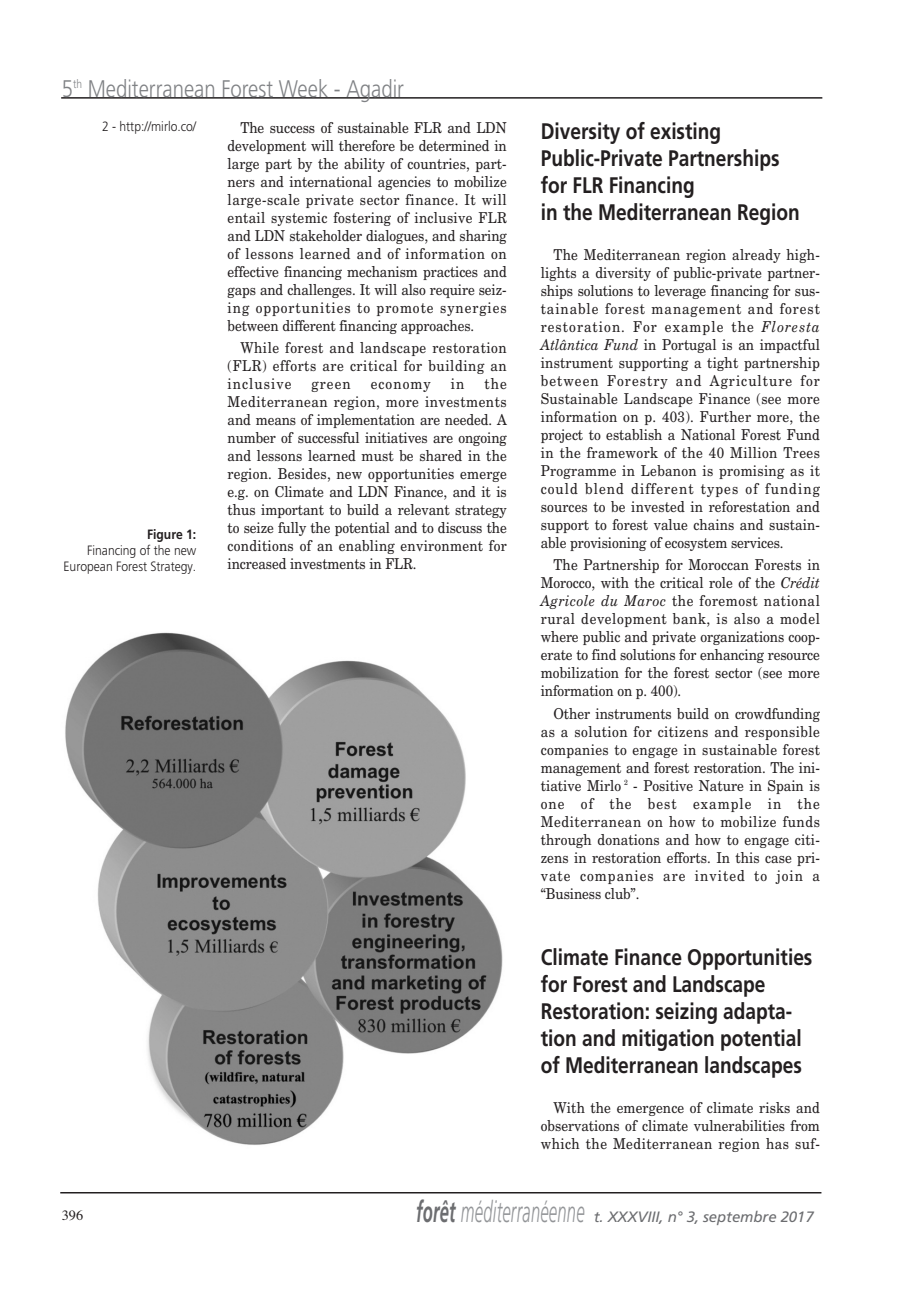
<style>
.page{position:relative;width:920px;height:1290px;background:#fff}
.page>*{position:absolute;margin:0;border:0;box-sizing:border-box;transform-origin:0 0}
.t1{font:300 24px "Frutiger";color:#808285;scale:.85 1}
.t2{font:700 22.5px/27px "Frutiger";color:#231f20;scale:.85 1}
.t3{font:15px/18px "New Century Schlbk";letter-spacing:.005em;color:#231f20;text-align:justify;scale:.9 1}
.t4{font:italic 15px "Frutiger";letter-spacing:-.005em;color:#6c6d70}
.t5{font:15px "New Century Schlbk";letter-spacing:.08em;color:#231f20;scale:.9 1}
.t6{font:14.25px "Times";color:#231f20}
.t7{font:300 13.5px/16.2px "Frutiger";color:#231f20;text-align:right;scale:.9 1}
.t8{font:700 13.5px "Frutiger";color:#231f20;scale:.9 1}
.s1{font-style:italic}
.s2{font-weight:700;font-size:29.7px}
.s3{font-weight:300;font-size:29.7px;color:#939598}
</style>
<div class="page">
<hr style="left:60px;top:1192px;width:761px;height:1px;background:#231f20">
<hr style="left:61px;top:97px;width:761px;height:2px;background:#231f20">
<img style="left:65px;top:632px;width:438px;height:513px">
<h1 class="t1" style="left:62px;top:75px;width:404px">5<sup>th</sup> Mediterranean Forest Week - Agadir</h1>
<p class="t3" style="left:228px;top:118px;width:312px;text-indent:13px">The success of sustainable FLR and LDN development will therefore be determined in large part by the ability of countries, part&shy;ners and international agencies to mobilize large-scale private sector finance. It will entail systemic fostering of inclusive FLR and LDN stakeholder dialogues, and sharing of lessons learned and of information on effective financing mechanism practices and gaps and challenges. It will also require seiz&shy;ing opportunities to promote synergies between different financing approaches.</p>
<p class="t3" style="left:228px;top:338px;width:312px;text-indent:13px">While forest and landscape restoration (FLR) efforts are critical for building an inclusive</p>
<p class="t7" style="left:102px;top:118px;width:106px">2 - http://mirlo.co/</p>
<p class="t3" style="left:228px;top:374px;width:312px;text-indent:257px">the Mediterranean region, more investments and means of implementation are needed. A number of successful initiatives are ongoing and lessons learned must be shared in the region. Besides, new opportunities emerge e.g. on Climate and LDN Finance, and it is thus important to build a relevant strategy to seize fully the potential and to discuss the conditions of an enabling environment for increased investments in FLR.</p>
<p class="t3" style="left:312px;top:374px;width:45px">green</p>
<p class="t5" style="left:371px;top:374px;width:68px">economy</p>
<p class="t3" style="left:451px;top:374px;width:17px">in</p>
<p class="t8" style="left:147px;top:526px;width:56px">Figure 1:</p>
<p class="t7" style="left:64px;top:542px;width:149px">Financing of the new<br>European Forest Strategy.</p>
<h2 class="t2" style="left:541px;top:117px;width:306px">Diversity of existing<br>Public-Private Partnerships for FLR Financing<br>in the Mediterranean Region</h2>
<p class="t3" style="left:541px;top:245px;width:312px;text-indent:13px">The Mediterranean region already high&shy;lights a diversity of public-private partner&shy;ships solutions to leverage financing for sus&shy;tainable forest management and forest restoration. For example the <span class="s1">Floresta Atlântica Fund</span> in Portugal is an impactful instrument supporting a tight partnership between Forestry and Agriculture for Sustainable Landscape Finance (see more information on p. 403). Further more, the project to establish a National Forest Fund in the framework of the 40 Million Trees Programme in Lebanon is promising as it could blend different types of funding sources to be invested in reforestation and support to forest value chains and sustain&shy;able provisioning of ecosystem services.</p>
<p class="t3" style="left:541px;top:556px;width:312px;text-indent:13px">The Partnership for Moroccan Forests in Morocco, with the critical role of the <span class="s1">Crédit Agricole du Maroc</span> the foremost national rural development bank, is also a model where public and private organizations coop&shy;erate to find solutions for enhancing resource mobilization for the forest sector (see more information on p. 400).</p>
<p class="t3" style="left:541px;top:704px;width:312px;text-indent:13px">Other instruments build on crowdfunding as a solution for citizens and responsible companies to engage in sustainable forest management and forest restoration. The ini&shy;tiative Mirlo <sup>2</sup> - Positive Nature in Spain is one of the best example in the Mediterranean on how to mobilize funds through donations and how to engage citi&shy;zens in restoration efforts. In this case pri&shy;vate companies are invited to join a “Business club”.</p>
<h2 class="t2" style="left:541px;top:944px;width:321px">Climate Finance Opportunities for Forest and Landscape<br>Restoration: seizing adapta&shy;tion and mitigation potential of Mediterranean landscapes</h2>
<p class="t3" style="left:541px;top:1099px;width:312px;text-indent:13px">With the emergence of climate risks and observations of climate vulnerabilities from which the Mediterranean region has suf-</p>
<p class="t6" style="left:62px;top:1202px;width:23px">396</p>
<p class="t4" style="left:416px;top:1208px;width:399px"><span class="s2">forêt</span> <span class="s3">méditerranéenne</span> t. XXXVIII, n° 3, septembre 2017</p>
</div>
